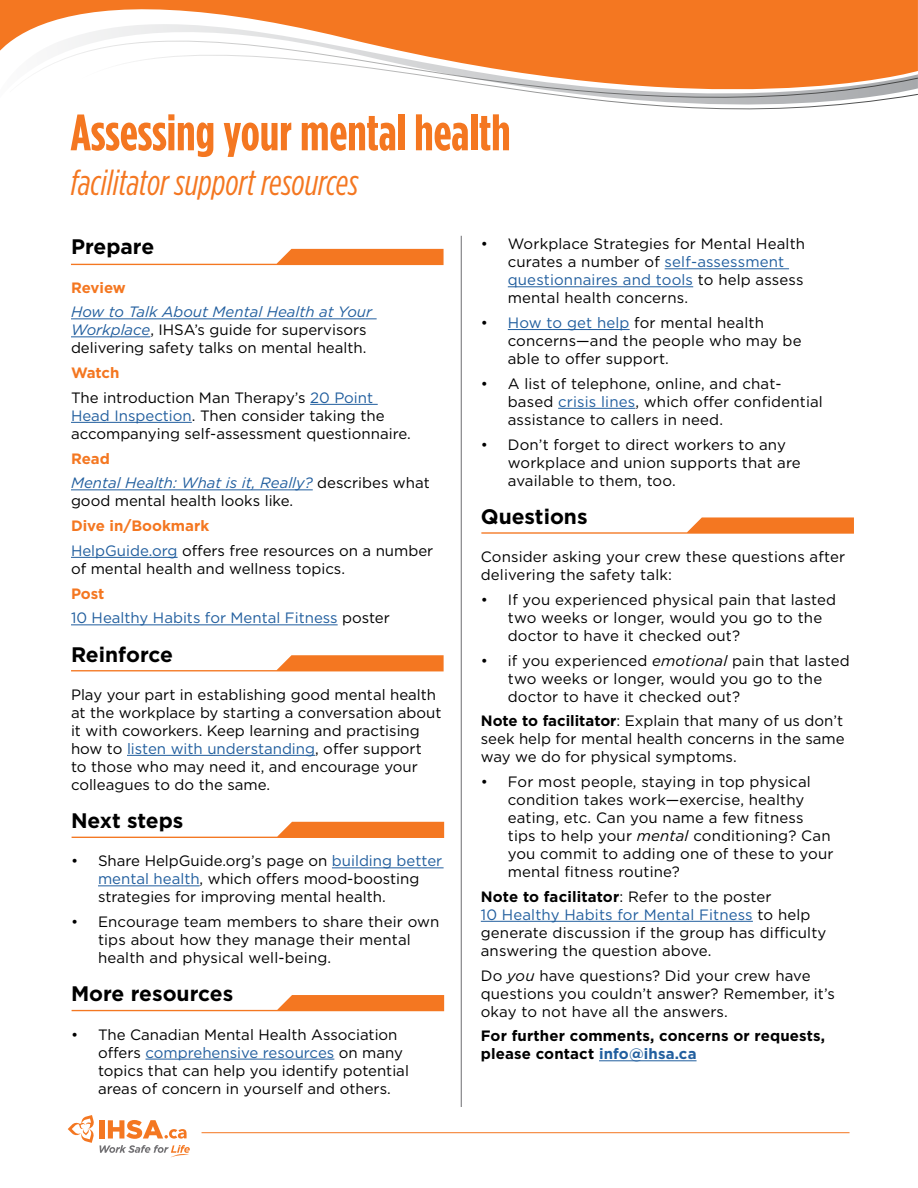
<style>
.page{position:relative;width:918px;height:1188px;background:#fff}
.page>*{position:absolute;margin:0;border:0;box-sizing:border-box;transform-origin:0 0}
.t1{font:700 51px "Gotham Condensed";color:#f47721}
.t2{font:italic 36px "Gotham Condensed";color:#f47721}
.t3{font:700 21px "Gotham";color:#000}
.t4{font:15px/18px "Gotham";color:#000}
.t5{font:700 15px/18px "Gotham";letter-spacing:.01em;color:#000}
.t6{font:italic 15px/24.8px "Gotham";color:#215e9e}
.t7{font:15px/24.8px "Gotham";color:#215e9e}
.t8{font:700 15px "Gotham";letter-spacing:-.01em;color:#f47721}
.s1{color:#215e9e}
.s2{font-style:italic}
.s3{font-weight:700}
.s4{font-style:italic;color:#215e9e}
.s5{font-weight:700;color:#f47721}
.s6{font-weight:700;font-style:normal;color:#f47721}
.s7{font-style:normal;color:#000}
.s8{color:#000}
</style>
<div class="page">
<svg style="left:0;top:0;width:918px;height:51px;background:#f5893f"></svg>
<svg style="left:8px;top:30px;width:910px;height:39px"></svg>
<svg style="left:53px;top:44px;width:865px;height:66px"></svg>
<hr style="left:461px;top:236px;width:1px;height:871px;background:#6d6e71">
<hr style="left:202px;top:1132px;width:648px;height:1px;background:#f47721">
<svg style="left:68px;top:1115px;width:26px;height:28px"></svg>
<div style="left:99px;top:1120px;width:6px;height:19px;background:#f47721"></div>
<svg style="left:100px;top:1145px;width:90px;height:13px"></svg>
<svg style="left:108px;top:1120px;width:79px;height:19px"></svg>
<hr style="left:665px;top:268px;width:124px;height:1px;background:#215e9e">
<hr style="left:508px;top:286px;width:185px;height:1px;background:#215e9e">
<hr style="left:508px;top:329px;width:122px;height:1px;background:#215e9e">
<hr style="left:558px;top:408px;width:77px;height:1px;background:#215e9e">
<hr style="left:481px;top:921px;width:272px;height:1px;background:#215e9e">
<hr style="left:599px;top:1060px;width:98px;height:1px;background:#215e9e">
<svg style="left:481px;top:517px;width:373px;height:17px"></svg>
<hr style="left:71px;top:318px;width:306px;height:1px;background:#215e9e">
<hr style="left:71px;top:336px;width:79px;height:1px;background:#215e9e">
<hr style="left:310px;top:404px;width:68px;height:1px;background:#215e9e">
<hr style="left:71px;top:422px;width:121px;height:1px;background:#215e9e">
<hr style="left:71px;top:489px;width:242px;height:1px;background:#215e9e">
<hr style="left:71px;top:557px;width:107px;height:1px;background:#215e9e">
<hr style="left:71px;top:624px;width:267px;height:1px;background:#215e9e">
<hr style="left:127px;top:755px;width:188px;height:1px;background:#215e9e">
<hr style="left:332px;top:867px;width:112px;height:1px;background:#215e9e">
<hr style="left:98px;top:885px;width:102px;height:1px;background:#215e9e">
<hr style="left:146px;top:1059px;width:188px;height:1px;background:#215e9e">
<svg style="left:71px;top:249px;width:373px;height:16px"></svg>
<svg style="left:71px;top:655px;width:373px;height:16px"></svg>
<svg style="left:72px;top:822px;width:372px;height:16px"></svg>
<svg style="left:72px;top:995px;width:372px;height:16px"></svg>
<h1 class="t1" style="left:71px;top:103px;width:441px">Assessing your mental health</h1>
<h2 class="t2" style="left:71px;top:162px;width:289px">facilitator support resources</h2>
<p class="t4" style="left:508px;top:235px;width:299px;text-indent:-27px">• Workplace Strategies for Mental Health curates a number of <span class="s1">self-assessment questionnaires and tools</span> to help assess mental health concerns.</p>
<p class="t4" style="left:508px;top:313px;width:295px;text-indent:-27px">• <span class="s1">How to get help</span> for mental health concerns—and the people who may be able to offer support.</p>
<p class="t4" style="left:508px;top:374px;width:317px;text-indent:-27px">• A list of telephone, online, and chat&shy;based <span class="s1">crisis lines</span>, which offer confidential assistance to callers in need.</p>
<p class="t4" style="left:508px;top:435px;width:294px;text-indent:-27px">• Don’t forget to direct workers to any workplace and union supports that are available to them, too.</p>
<h3 class="t3" style="left:481px;top:502px;width:108px">Questions</h3>
<p class="t4" style="left:481px;top:547px;width:366px">Consider asking your crew these questions after delivering the safety talk:</p>
<p class="t4" style="left:508px;top:590px;width:330px;text-indent:-27px">• If you experienced physical pain that lasted two weeks or longer, would you go to the doctor to have it checked out?</p>
<p class="t4" style="left:508px;top:651px;width:344px;text-indent:-27px">• if you experienced <span class="s2">emotional</span> pain that lasted two weeks or longer, would you go to the doctor to have it checked out?</p>
<p class="t4" style="left:481px;top:712px;width:365px;text-align:justify"><span class="s3">Note to facilitator</span>: Explain that many of us don’t seek help for mental health concerns in the same way we do for physical symptoms.</p>
<p class="t4" style="left:508px;top:772px;width:327px;text-indent:-27px">• For most people, staying in top physical condition takes work—exercise, healthy eating, etc. Can you name a few fitness tips to help your <span class="s2">mental</span> conditioning? Can you commit to adding one of these to your mental fitness routine?</p>
<p class="t4" style="left:481px;top:887px;width:347px"><span class="s3">Note to facilitator</span>: Refer to the poster<br><span class="s1">10 Healthy Habits for Mental Fitness</span> to help generate discussion if the group has difficulty answering the question above.</p>
<p class="t4" style="left:481px;top:966px;width:356px">Do <span class="s2">you</span> have questions? Did your crew have questions you couldn’t answer? Remember, it’s okay to not have all the answers.</p>
<p class="t5" style="left:481px;top:1027px;width:346px">For further comments, concerns or requests, please contact <span class="s1">info@ihsa.ca</span></p>
<h3 class="t3" style="left:71px;top:233px;width:85px">Prepare</h3>
<p class="t8" style="left:71px;top:277px;width:56px">Review</p>
<p class="t4" style="left:71px;top:303px;width:303px"><span class="s4">How to Talk About Mental Health at Your<br>Workplace</span>, IHSA’s guide for supervisors delivering safety talks on mental health.</p>
<p class="t4" style="left:71px;top:360px;width:304px;line-height:24.8px"><span class="s5">Watch<br></span>The introduction Man Therapy’s <span class="s1">20 Point</span></p>
<p class="t4" style="left:71px;top:406px;width:341px"><span class="s1">Head Inspection</span>. Then consider taking the accompanying self-assessment questionnaire.</p>
<p class="t6" style="left:71px;top:446px;width:360px"><span class="s6">Read<br></span>Mental Health: What is it, Really? <span class="s7">describes what</span></p>
<p class="t4" style="left:71px;top:492px;width:224px">good mental health looks like.</p>
<p class="t4" style="left:71px;top:513px;width:364px;line-height:24.8px"><span class="s5">Dive in/Bookmark<br></span><span class="s1">HelpGuide.org</span> offers free resources on a number</p>
<p class="t4" style="left:71px;top:559px;width:276px">of mental health and wellness topics.</p>
<p class="t7" style="left:71px;top:581px;width:320px"><span class="s5">Post<br></span>10 Healthy Habits for Mental Fitness <span class="s8">poster</span></p>
<h3 class="t3" style="left:71px;top:640px;width:104px">Reinforce</h3>
<p class="t4" style="left:71px;top:685px;width:372px">Play your part in establishing good mental health at the workplace by starting a conversation about it with coworkers. Keep learning and practising how to <span class="s1">listen with understanding</span>, offer support<br>to those who may need it, and encourage your colleagues to do the same.</p>
<h3 class="t3" style="left:71px;top:807px;width:114px">Next steps</h3>
<p class="t4" style="left:98px;top:852px;width:346px;text-indent:-27px">• Share HelpGuide.org’s page on <span class="s1">building better mental health</span>, which offers mood-boosting strategies for improving mental health.</p>
<p class="t4" style="left:98px;top:912px;width:343px;text-indent:-27px">• Encourage team members to share their own tips about how they manage their mental health and physical well-being.</p>
<h3 class="t3" style="left:71px;top:980px;width:164px">More resources</h3>
<p class="t4" style="left:98px;top:1025px;width:312px;text-indent:-27px">• The Canadian Mental Health Association offers <span class="s1">comprehensive resources</span> on many topics that can help you identify potential areas of concern in yourself and others.</p>
</div>
